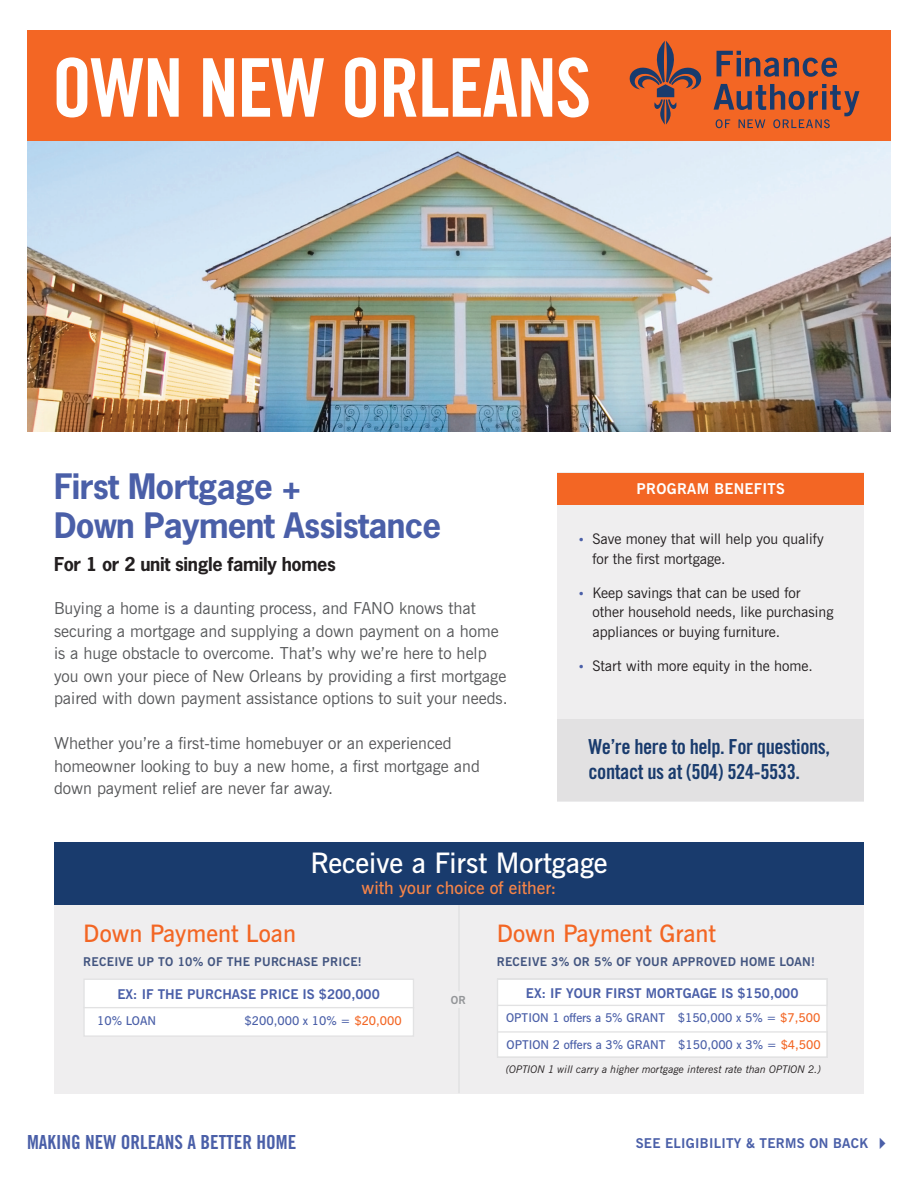
<style>
.page{position:relative;width:918px;height:1188px;background:#fff}
.page>*{position:absolute;margin:0;border:0;box-sizing:border-box;transform-origin:0 0}
.t1{font:81px "Trade Gothic Bold Cond Twenty";letter-spacing:-.02em;color:#fff}
.t2{font:700 33px "News Gothic";letter-spacing:-.02em;color:#4a5fa8}
.t3{font:600 28.2px "News Gothic BT";color:#fff}
.t4{font:600 24px "News Gothic BT";color:#f36624}
.t5{font:20.7px "Trade Gothic Bold Cond Twenty";letter-spacing:-.02em;color:#193b6d}
.t6{font:19.35px "Trade Gothic Bold Cond Twenty";color:#4a5fa8}
.t7{font:700 18px "News Gothic";letter-spacing:-.02em;color:#231f20}
.t8{font:600 17.4px "News Gothic BT";color:#f58448}
.t9{font:16.5px/22.5px "News Gothic BT";color:#57585a}
.t10{font:700 14.85px "News Gothic BT";letter-spacing:.02em;color:#fff}
.t11{font:14.55px/19.4px "News Gothic BT";color:#231f20}
.t12{font:700 13.5px "News Gothic BT";letter-spacing:.02em;color:#4a5fa8}
.t13{font:700 13.35px "News Gothic BT";color:#4a5fa8}
.t14{font:600 12.15px "News Gothic BT";color:#4a5fa8}
.t15{font:700 12.15px "News Gothic BT";letter-spacing:.02em;color:#435580}
.t16{font:700 11.1px "News Gothic BT";color:#939598}
.t17{font:italic 10.5px "News Gothic BT";color:#231f20}
.s1{font-size:12px;color:#4a5fa8}
.s2{color:#f36624}
</style>
<div class="page">
<div style="left:27px;top:30px;width:864px;height:111px;background:#f36624"></div>
<img style="left:27px;top:141px;width:864px;height:291px">
<svg style="left:629px;top:41px;width:73px;height:84px"></svg>
<svg style="left:717px;top:51px;width:120px;height:26px"></svg>
<svg style="left:714px;top:84px;width:145px;height:44px"></svg>
<hr style="left:822px;top:91px;width:4px;height:19px;background:#193b6d">
<div style="left:557px;top:473px;width:306px;height:328px;background:#efeeef"></div>
<div style="left:54px;top:861px;width:810px;height:232px;background:#efeeef"></div>
<div style="left:557px;top:473px;width:306px;height:32px;background:#f36624"></div>
<div style="left:83px;top:979px;width:331px;height:58px;background:#fff;border:1px solid #e2e2e3"></div>
<hr style="left:83px;top:1007px;width:331px;height:1px;background:#e2e2e3">
<div style="left:497px;top:979px;width:331px;height:79px;background:#fff;border:1px solid #e2e2e3"></div>
<hr style="left:497px;top:1005px;width:331px;height:1px;background:#e2e2e3">
<hr style="left:497px;top:1031px;width:331px;height:2px;background:#e2e2e3">
<hr style="left:458px;top:905px;width:2px;height:86px;background:#e2e2e3">
<hr style="left:458px;top:1008px;width:2px;height:85px;background:#e2e2e3">
<div style="left:54px;top:842px;width:810px;height:63px;background:#193b6d"></div>
<div style="left:557px;top:719px;width:306px;height:82px;background:#e2e1e2"></div>
<p class="t1" style="left:52px;top:39px;width:541px">OWN NEW ORLEANS</p>
<p class="t2" style="left:54px;top:465px;width:249px">First Mortgage +</p>
<p class="t10" style="left:637px;top:479px;width:150px">PROGRAM BENEFITS</p>
<p class="t2" style="left:54px;top:504px;width:389px">Down Payment Assistance</p>
<p class="t7" style="left:54px;top:553px;width:283px">For 1 or 2 unit single family homes</p>
<p class="t9" style="left:54px;top:597px;width:455px">Buying a home is a daunting process, and FANO knows that securing a mortgage and supplying a down payment on a home is a huge obstacle to overcome. That’s why we’re here to help you own your piece of New Orleans by providing a first mortgage paired with down payment assistance options to suit your needs.</p>
<p class="t9" style="left:54px;top:732px;width:427px">Whether you’re a first-time homebuyer or an experienced homeowner looking to buy a new home, a first mortgage and down payment relief are never far away.</p>
<p class="t11" style="left:592px;top:529px;width:233px;text-indent:-15px"><span class="s1">•</span> Save money that will help you qualify for the first mortgage.</p>
<p class="t11" style="left:592px;top:583px;width:243px;text-indent:-15px"><span class="s1">•</span> Keep savings that can be used for other household needs, like purchasing appliances or buying furniture.</p>
<p class="t11" style="left:578px;top:656px;width:237px"><span class="s1">•</span> Start with more equity in the home.</p>
<p class="t5" style="left:589px;top:734px;width:243px">We’re here to help. For questions,</p>
<p class="t5" style="left:589px;top:759px;width:213px">contact us at (504) 524-5533.</p>
<p class="t3" style="left:310px;top:846px;width:299px">Receive a First Mortgage</p>
<p class="t8" style="left:362px;top:878px;width:196px">with your choice of either:</p>
<p class="t4" style="left:83px;top:919px;width:214px">Down Payment Loan</p>
<p class="t15" style="left:83px;top:955px;width:280px">RECEIVE UP TO 10% OF THE PURCHASE PRICE!</p>
<p class="t13" style="left:118px;top:986px;width:264px">EX: IF THE PURCHASE PRICE IS $200,000</p>
<p class="t14" style="left:97px;top:1014px;width:60px">10% LOAN</p>
<p class="t14" style="left:245px;top:1014px;width:159px">$200,000 x 10% = <span class="s2">$20,000</span></p>
<p class="t16" style="left:451px;top:993px;width:17px">OR</p>
<p class="t4" style="left:497px;top:919px;width:221px">Down Payment Grant</p>
<p class="t15" style="left:497px;top:955px;width:320px">RECEIVE 3% OR 5% OF YOUR APPROVED HOME LOAN!</p>
<p class="t13" style="left:526px;top:985px;width:274px">EX: IF YOUR FIRST MORTGAGE IS $150,000</p>
<p class="t14" style="left:506px;top:1011px;width:160px">OPTION 1 offers a 5% GRANT</p>
<p class="t14" style="left:507px;top:1037px;width:160px">OPTION 2 offers a 3% GRANT</p>
<p class="t14" style="left:678px;top:1011px;width:144px">$150,000 x 5% = <span class="s2">$7,500</span></p>
<p class="t14" style="left:678px;top:1037px;width:144px">$150,000 x 3% = <span class="s2">$4,500</span></p>
<p class="t17" style="left:506px;top:1063px;width:317px">(OPTION 1 will carry a higher mortgage interest rate than OPTION 2.)</p>
<p class="t6" style="left:27px;top:1130px;width:271px">MAKING NEW ORLEANS A BETTER HOME</p>
<p class="t12" style="left:636px;top:1135px;width:257px">SEE ELIGIBILITY &amp; TERMS ON BACK ✔</p>
</div>
